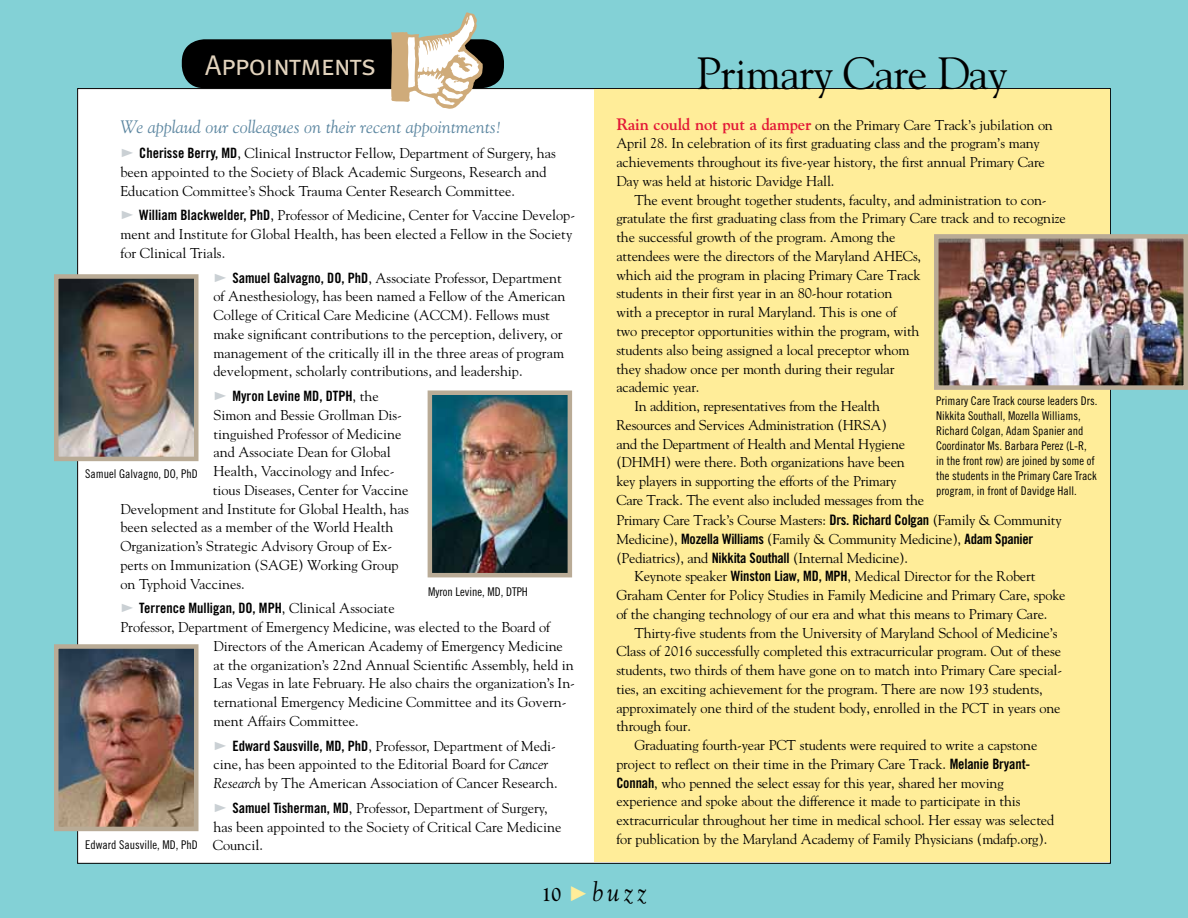
<style>
.page{position:relative;width:1188px;height:918px;background:#83d1d6}
.page>*{position:absolute;margin:0;border:0;box-sizing:border-box;transform-origin:0 0}
.t1{font:45px "Goudy";letter-spacing:-.02em;color:#000}
.t2{font:28.5px "Meta Normal Caps";letter-spacing:-.02em;color:#e2d3bd}
.t3{font:italic 27px "Goudy";color:#000;scale:.9 1}
.t4{font:italic 18px "Goudy";color:#5d87a1}
.t5{font:14.25px/18.8px "Goudy";letter-spacing:-.01em;color:#000}
.t6{font:14.25px "Trade Gothic Bold Cond Twenty";color:#000}
.t7{font:12px/15px "Trade Gothic Cond Eighteen";color:#000}
.s1{font-family:"Trade Gothic Bold Cond Twenty"}
.s2{font-family:"Goudy"}
.s3{font-style:italic}
.s4{font-weight:700;font-size:16.5px;color:#e31837}
.s5{font-family:"Trade Gothic Bold Cond Twenty";font-size:14.4px}
.s6{font-weight:700;font-style:normal;font-size:19.5px}
</style>
<div class="page">
<div style="left:78px;top:89px;width:1032px;height:774px;background:#fff"></div>
<div style="left:182px;top:39px;width:322px;height:49px;background:#000;border-radius:22px"></div>
<svg style="left:391px;top:12px;width:92px;height:97px"></svg>
<img style="left:59px;top:279px;width:135px;height:177px">
<div style="left:54px;top:274px;width:145px;height:187px;border:4px solid #b9ab96"></div>
<img style="left:433px;top:395px;width:134px;height:177px">
<div style="left:428px;top:390px;width:144px;height:187px;border:4px solid #b9ab96"></div>
<img style="left:59px;top:649px;width:135px;height:177px">
<div style="left:54px;top:644px;width:145px;height:187px;border:4px solid #b9ab96"></div>
<div style="left:594px;top:89px;width:515px;height:773px;background:#ffed99"></div>
<img style="left:939px;top:239px;width:244px;height:146px">
<div style="left:934px;top:234px;width:254px;height:156px;border:4px solid #b9ab96"></div>
<h2 class="t2" style="left:205px;top:48px;width:173px">Appointments</h2>
<p class="t4" style="left:120px;top:116px;width:383px">We applaud our colleagues on their recent appointments!</p>
<p class="t5" style="left:120px;top:143px;width:437px;text-indent:19px"><span class="s1">Cherisse Berry, MD</span>, Clinical Instructor Fellow, Department of Surgery, has been appointed to the Society of Black Academic Surgeons, Research and<br>Education Committee’s Shock Trauma Center Research Committee.</p>
<p class="t5" style="left:120px;top:206px;width:456px;text-indent:19px"><span class="s1">William Blackwelder, PhD</span>, Professor of Medicine, Center for Vaccine Develop&shy;ment and Institute for Global Health, has been elected a Fellow in the Society for Clinical Trials.</p>
<p class="t5" style="left:214px;top:268px;width:353px;text-indent:19px"><span class="s1">Samuel Galvagno, DO, PhD</span>, Associate Professor, Department of Anesthesiology, has been named a Fellow of the American College of Critical Care Medicine (ACCM). Fellows must make significant contributions to the perception, delivery, or management of the critically ill in the three areas of program development, scholarly contributions, and leadership.</p>
<p class="t6" style="left:232px;top:387px;width:148px">Myron Levine MD, DTPH<span class="s2">, the</span></p>
<p class="t5" style="left:214px;top:405px;width:190px">Simon and Bessie Grollman Dis-</p>
<p class="t5" style="left:214px;top:424px;width:190px">tinguished Professor of Medicine</p>
<p class="t5" style="left:214px;top:443px;width:179px">and Associate Dean for Global</p>
<p class="t5" style="left:214px;top:461px;width:182px">Health, Vaccinology and Infec-</p>
<p class="t5" style="left:213px;top:480px;width:197px">tious Diseases, Center for Vaccine</p>
<p class="t5" style="left:120px;top:499px;width:290px">Development and Institute for Global Health, has</p>
<p class="t5" style="left:120px;top:518px;width:275px">been selected as a member of the World Health</p>
<p class="t5" style="left:120px;top:536px;width:273px">Organization’s Strategic Advisory Group of Ex-</p>
<p class="t5" style="left:120px;top:555px;width:280px">perts on Immunization (SAGE) Working Group</p>
<p class="t5" style="left:120px;top:574px;width:126px">on Typhoid Vaccines.</p>
<p class="t6" style="left:139px;top:600px;width:257px">Terrence Mulligan, DO, MPH<span class="s2">, Clinical Associate</span></p>
<p class="t5" style="left:214px;top:617px;width:363px;text-indent:-93px">Professor, Department of Emergency Medicine, was elected to the Board of Directors of the American Academy of Emergency Medicine at the organization’s 22nd Annual Scientific Assembly, held in Las Vegas in late February. He also chairs the organization’s In&shy;ternational Emergency Medicine Committee and its Govern&shy;ment Affairs Committee.</p>
<p class="t5" style="left:214px;top:736px;width:346px;text-indent:19px"><span class="s1">Edward Sausville, MD, PhD</span>, Professor, Department of Medi&shy;cine, has been appointed to the Editorial Board for <span class="s3">Cancer<br>Research</span> by The American Association of Cancer Research.</p>
<p class="t5" style="left:213px;top:798px;width:350px;text-indent:20px"><span class="s1">Samuel Tisherman, MD</span>, Professor, Department of Surgery, has been appointed to the Society of Critical Care Medicine<br>Council.</p>
<p class="t7" style="left:85px;top:467px;width:114px">Samuel Galvagno, DO, PhD</p>
<p class="t7" style="left:428px;top:584px;width:101px">Myron Levine, MD, DTPH</p>
<p class="t7" style="left:85px;top:837px;width:114px">Edward Sausville, MD, PhD</p>
<h1 class="t1" style="left:696px;top:45px;width:313px">Primary Care Day</h1>
<p class="t5" style="left:616px;top:115px;width:438px"><span class="s4">Rain could not put a damper</span> on the Primary Care Track’s jubilation on April 28. In celebration of its first graduating class and the program’s many achievements throughout its five-year history, the first annual Primary Care Day was held at historic Davidge Hall.</p>
<p class="t5" style="left:634px;top:190px;width:414px">The event brought together students, faculty, and administration to con-</p>
<p class="t5" style="left:616px;top:209px;width:451px">gratulate the first graduating class from the Primary Care track and to recognize</p>
<p class="t5" style="left:616px;top:227px;width:281px">the successful growth of the program. Among the</p>
<p class="t5" style="left:616px;top:246px;width:306px">attendees were the directors of the Maryland AHECs,</p>
<p class="t5" style="left:616px;top:265px;width:306px">which aid the program in placing Primary Care Track</p>
<p class="t5" style="left:616px;top:284px;width:277px">students in their first year in an 80-hour rotation</p>
<p class="t5" style="left:616px;top:303px;width:282px">with a preceptor in rural Maryland. This is one of</p>
<p class="t5" style="left:616px;top:321px;width:305px">two preceptor opportunities within the program, with</p>
<p class="t5" style="left:616px;top:340px;width:295px">students also being assigned a local preceptor whom</p>
<p class="t5" style="left:616px;top:359px;width:280px">they shadow once per month during their regular</p>
<p class="t5" style="left:616px;top:378px;width:85px">academic year.</p>
<p class="t5" style="left:634px;top:396px;width:247px">In addition, representatives from the Health</p>
<p class="t5" style="left:616px;top:415px;width:272px">Resources and Services Administration (HRSA)</p>
<p class="t5" style="left:616px;top:434px;width:290px">and the Department of Health and Mental Hygiene</p>
<p class="t5" style="left:616px;top:453px;width:290px">(DHMH) were there. Both organizations have been</p>
<p class="t5" style="left:616px;top:471px;width:282px">key players in supporting the efforts of the Primary</p>
<p class="t5" style="left:616px;top:490px;width:309px">Care Track. The event also included messages from the</p>
<p class="t5" style="left:616px;top:510px;width:447px">Primary Care Track’s Course Masters: <span class="s5">Drs. Richard Colgan</span> (Family &amp; Community</p>
<p class="t5" style="left:616px;top:529px;width:418px">Medicine), <span class="s1">Mozella Williams</span> (Family &amp; Community Medicine), <span class="s1">Adam Spanier</span></p>
<p class="t5" style="left:616px;top:548px;width:293px">(Pediatrics), and <span class="s1">Nikkita Southall</span> (Internal Medicine).</p>
<p class="t5" style="left:634px;top:567px;width:403px">Keynote speaker <span class="s1">Winston Liaw, MD, MPH</span>, Medical Director for the Robert</p>
<p class="t5" style="left:616px;top:585px;width:451px">Graham Center for Policy Studies in Family Medicine and Primary Care, spoke</p>
<p class="t5" style="left:616px;top:604px;width:433px">of the changing technology of our era and what this means to Primary Care.</p>
<p class="t5" style="left:634px;top:623px;width:425px">Thirty-five students from the University of Maryland School of Medicine’s</p>
<p class="t5" style="left:616px;top:642px;width:446px">Class of 2016 successfully completed this extracurricular program. Out of these</p>
<p class="t5" style="left:616px;top:660px;width:447px">students, two thirds of them have gone on to match into Primary Care special-</p>
<p class="t5" style="left:616px;top:679px;width:428px">ties, an exciting achievement for the program. There are now 193 students,</p>
<p class="t5" style="left:616px;top:698px;width:446px">approximately one third of the student body, enrolled in the PCT in years one</p>
<p class="t5" style="left:616px;top:717px;width:76px">through four.</p>
<p class="t5" style="left:634px;top:735px;width:405px">Graduating fourth-year PCT students were required to write a capstone</p>
<p class="t5" style="left:616px;top:754px;width:415px">project to reflect on their time in the Primary Care Track. <span class="s1">Melanie Bryant-</span></p>
<p class="t5" style="left:616px;top:773px;width:389px"><span class="s1">Connah</span>, who penned the select essay for this year, shared her moving</p>
<p class="t5" style="left:616px;top:792px;width:406px">experience and spoke about the difference it made to participate in this</p>
<p class="t5" style="left:616px;top:810px;width:439px">extracurricular throughout her time in medical school. Her essay was selected</p>
<p class="t5" style="left:616px;top:829px;width:433px">for publication by the Maryland Academy of Family Physicians (mdafp.org).</p>
<p class="t7" style="left:936px;top:394px;width:163px">Primary Care Track course leaders Drs.<br>Nikkita Southall, Mozella Williams, Richard Colgan, Adam Spanier and Coordinator Ms. Barbara Perez (L-R, in the front row) are joined by some of the students in the Primary Care Track program, in front of Davidge Hall.</p>
<h3 class="t3" style="left:542px;top:875px;width:117px"><span class="s6">10</span> buzz</h3>
</div>
